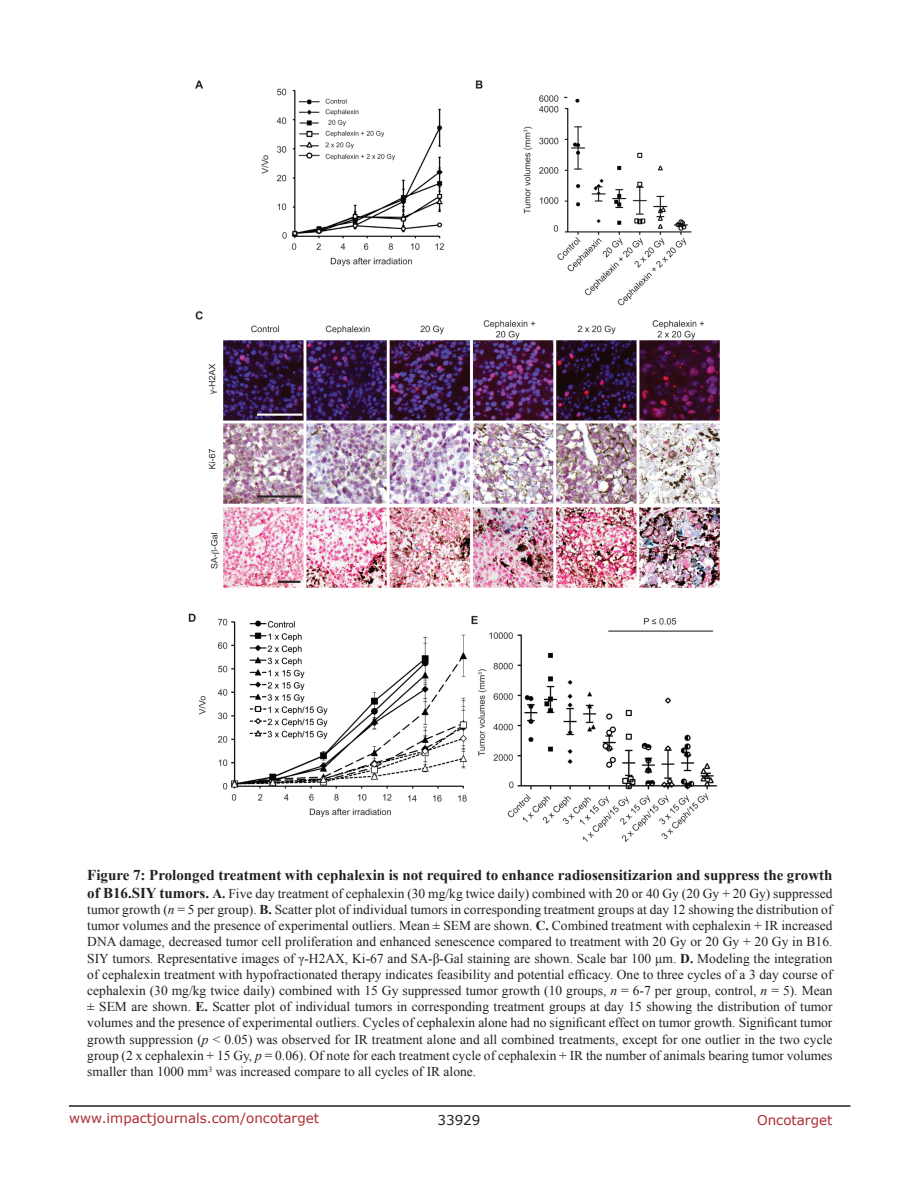
<style>
.page{position:relative;width:918px;height:1188px;background:#fff}
.page>*{position:absolute;margin:0;border:0;box-sizing:border-box;transform-origin:0 0}
.t1{font:700 15px "Times New Roman";color:#221f22}
.t2{font:13.5px/16.2px "Times New Roman";color:#221f22;text-align:justify}
.t3{font:13.5px "Verdana";color:#ac2b31}
.t4{font:13.5px "Verdana";color:#221f22}
.s1{font-weight:700;font-size:15px}
.s2{font-weight:700}
.s3{font-style:italic}
</style>
<div class="page">
<hr style="left:69px;top:1105px;width:781px;height:2px;background:#231f20">
<img style="left:188px;top:80px;width:532px;height:762px">
<p class="t1" style="left:87px;top:864px;width:747px">Figure 7: Prolonged treatment with cephalexin is not required to enhance radiosensitizarion and suppress the growth</p>
<p class="t2" style="left:87px;top:885px;width:747px"><span class="s1">of B16.SIY tumors.</span> <span class="s2">A.</span> Five day treatment of cephalexin (30 mg/kg twice daily) combined with 20 or 40 Gy (20 Gy + 20 Gy) suppressed tumor growth (<span class="s3">n</span> = 5 per group). <span class="s2">B.</span> Scatter plot of individual tumors in corresponding treatment groups at day 12 showing the distribution of tumor volumes and the presence of experimental outliers. Mean ± SEM are shown. <span class="s2">C.</span> Combined treatment with cephalexin + IR increased DNA damage, decreased tumor cell proliferation and enhanced senescence compared to treatment with 20 Gy or 20 Gy + 20 Gy in B16.<br>SIY tumors. Representative images of γ-H2AX, Ki-67 and SA-β-Gal staining are shown. Scale bar 100 μm. <span class="s2">D.</span> Modeling the integration of cephalexin treatment with hypofractionated therapy indicates feasibility and potential efficacy. One to three cycles of a 3 day course of cephalexin (30 mg/kg twice daily) combined with 15 Gy suppressed tumor growth (10 groups, <span class="s3">n</span> = 6-7 per group, control, <span class="s3">n</span> = 5). Mean ± SEM are shown. <span class="s2">E.</span> Scatter plot of individual tumors in corresponding treatment groups at day 15 showing the distribution of tumor volumes and the presence of experimental outliers. Cycles of cephalexin alone had no significant effect on tumor growth. Significant tumor growth suppression (<span class="s3">p</span> &lt; 0.05) was observed for IR treatment alone and all combined treatments, except for one outlier in the two cycle group (2 x cephalexin + 15 Gy, <span class="s3">p</span> = 0.06). Of note for each treatment cycle of cephalexin + IR the number of animals bearing tumor volumes smaller than 1000 mm<sup>3</sup> was increased compare to all cycles of IR alone.</p>
<p class="t3" style="left:69px;top:1109px;width:252px">www.impactjournals.com/oncotarget</p>
<p class="t4" style="left:438px;top:1111px;width:44px">33929</p>
<p class="t3" style="left:757px;top:1111px;width:77px">Oncotarget</p>
</div>
